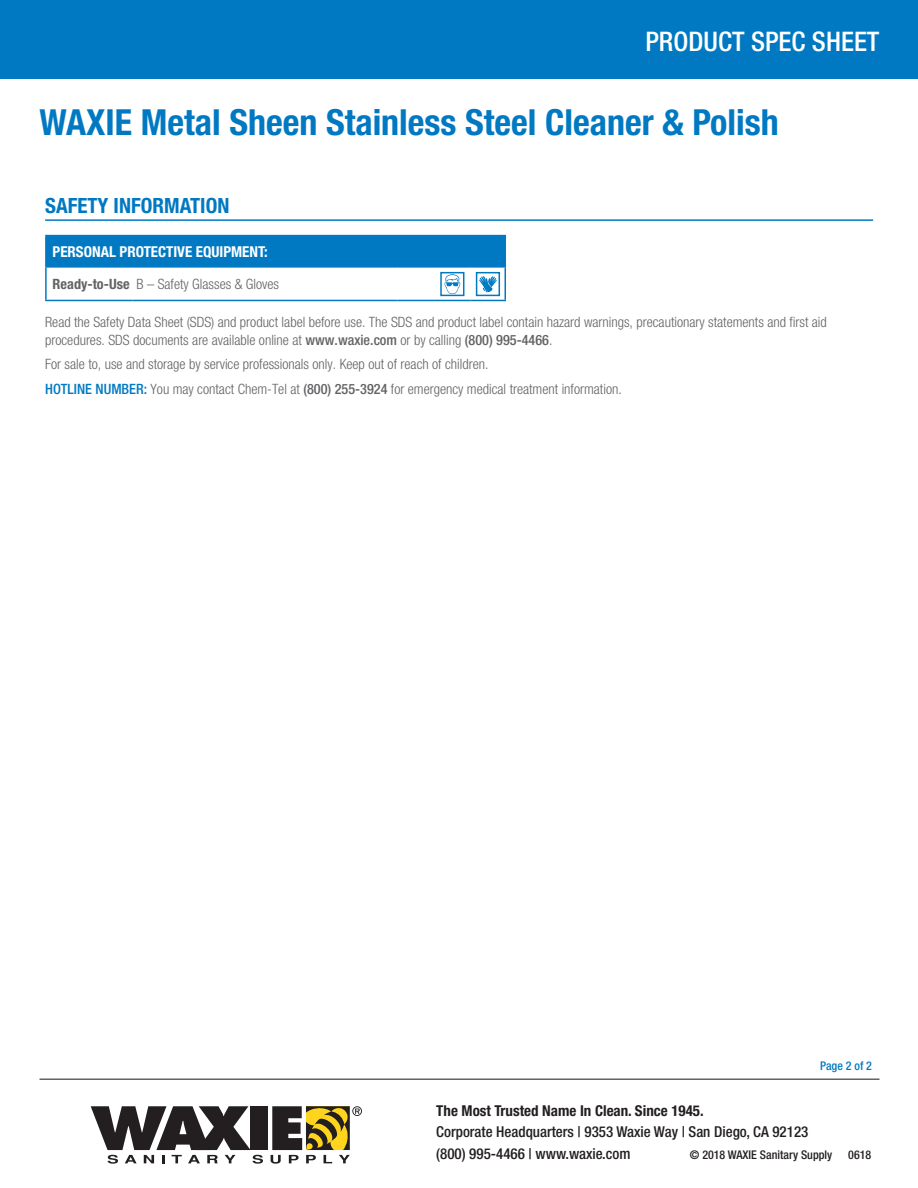
<style>
.page{position:relative;width:918px;height:1188px;background:#fff}
.page>*{position:absolute;margin:0;border:0;box-sizing:border-box;transform-origin:0 0}
.t1{font:700 condensed 36px "Helvetica Neue LT Std";color:#0079c2}
.t2{font:500 condensed 27px "Helvetica Neue LT Std";color:#fff}
.Header_1_-_Underline{font:700 condensed 21px "Helvetica Neue LT Std";color:#0079c2}
.t3{font:500 condensed 15px/21.6px "Helvetica Neue LT Std";color:#231f20}
.t4{font:700 condensed 15px "Helvetica Neue LT Std";color:#231f20}
.Description{font:700 condensed 15px "Helvetica Neue LT Std";color:#fff}
.Description-2{font:300 condensed 14.25px/18px "Helvetica Neue LT Std";color:#636366}
.Description-3{font:700 condensed 14.25px "Helvetica Neue LT Std";color:#636366}
.t5{font:500 condensed 12px "Helvetica Neue LT Std";color:#231f20}
.t6{font:500 condensed 12px "Helvetica Neue LT Std";color:#0079c2}
.s1{font-weight:500}
.s2{font-weight:500;color:#0079c2}
</style>
<div class="page">
<hr style="left:39px;top:1078px;width:840px;height:2px;background:#636366">
<div style="left:251px;top:1106px;width:17px;height:44px;background:#231f20"></div>
<svg style="left:91px;top:1106px;width:172px;height:58px"></svg>
<svg style="left:271px;top:1106px;width:91px;height:58px"></svg>
<div style="left:0;top:0;width:918px;height:79px;background:#0079c2"></div>
<hr style="left:45px;top:219px;width:828px;height:2px;background:#0079c2">
<div style="left:46px;top:236px;width:459px;height:31px;background:#0079c2"></div>
<hr style="left:45px;top:235px;width:87px;height:1px;background:#0079c2">
<hr style="left:45px;top:236px;width:2px;height:30px;background:#0079c2">
<hr style="left:132px;top:235px;width:266px;height:1px;background:#0079c2">
<hr style="left:398px;top:235px;width:36px;height:1px;background:#0079c2">
<hr style="left:434px;top:235px;width:37px;height:1px;background:#0079c2">
<hr style="left:471px;top:235px;width:35px;height:1px;background:#0079c2">
<hr style="left:505px;top:236px;width:1px;height:30px;background:#0079c2">
<hr style="left:45px;top:266px;width:87px;height:2px;background:#0079c2">
<hr style="left:45px;top:268px;width:2px;height:32px;background:#0079c2">
<hr style="left:471px;top:266px;width:35px;height:2px;background:#0079c2">
<hr style="left:505px;top:268px;width:1px;height:32px;background:#0079c2">
<hr style="left:45px;top:300px;width:87px;height:1px;background:#0079c2">
<hr style="left:132px;top:300px;width:266px;height:1px;background:#0079c2">
<hr style="left:398px;top:300px;width:36px;height:1px;background:#0079c2">
<hr style="left:434px;top:300px;width:37px;height:1px;background:#0079c2">
<hr style="left:471px;top:300px;width:35px;height:1px;background:#0079c2">
<svg style="left:46px;top:267px;width:459px;height:33px"></svg>
<div style="left:476px;top:272px;width:24px;height:24px;border:2px solid #0079c2"></div>
<h2 class="t2" style="left:645px;top:25px;width:236px">PRODUCT SPEC SHEET</h2>
<p class="t1" style="left:39px;top:100px;width:741px">WAXIE Metal Sheen Stainless Steel Cleaner &amp; Polish</p>
<p class="Header_1_-_Underline" style="left:45px;top:192px;width:186px">SAFETY INFORMATION</p>
<p class="Description" style="left:53px;top:242px;width:217px">PERSONAL PROTECTIVE EQUIPMENT:</p>
<p class="Description-3" style="left:53px;top:275px;width:79px">Ready-to-Use</p>
<p class="Description-2" style="left:137px;top:275px;width:144px">B – Safety Glasses &amp; Gloves</p>
<p class="Description-2" style="left:45px;top:313px;width:783px">Read the Safety Data Sheet (SDS) and product label before use. The SDS and product label contain hazard warnings, precautionary statements and first aid procedures. SDS documents are available online at <span class="s1">www.waxie.com</span> or by calling <span class="s1">(800) 995-4466</span>.</p>
<p class="Description-2" style="left:45px;top:355px;width:445px">For sale to, use and storage by service professionals only. Keep out of reach of children.</p>
<p class="Description-2" style="left:45px;top:380px;width:578px"><span class="s2">HOTLINE NUMBER:</span> You may contact Chem-Tel at <span class="s1">(800) 255-3924</span> for emergency medical treatment information.</p>
<p class="t6" style="left:820px;top:1059px;width:53px">Page 2 of 2</p>
<p class="t4" style="left:436px;top:1102px;width:269px">The Most Trusted Name In Clean. Since 1945.</p>
<p class="t3" style="left:436px;top:1121px;width:374px">Corporate Headquarters | 9353 Waxie Way | San Diego, CA 92123 (800) 995-4466 | www.waxie.com</p>
<p class="t5" style="left:690px;top:1147px;width:144px">© 2018 WAXIE Sanitary Supply</p>
<p class="t5" style="left:848px;top:1147px;width:25px">0618</p>
</div>
